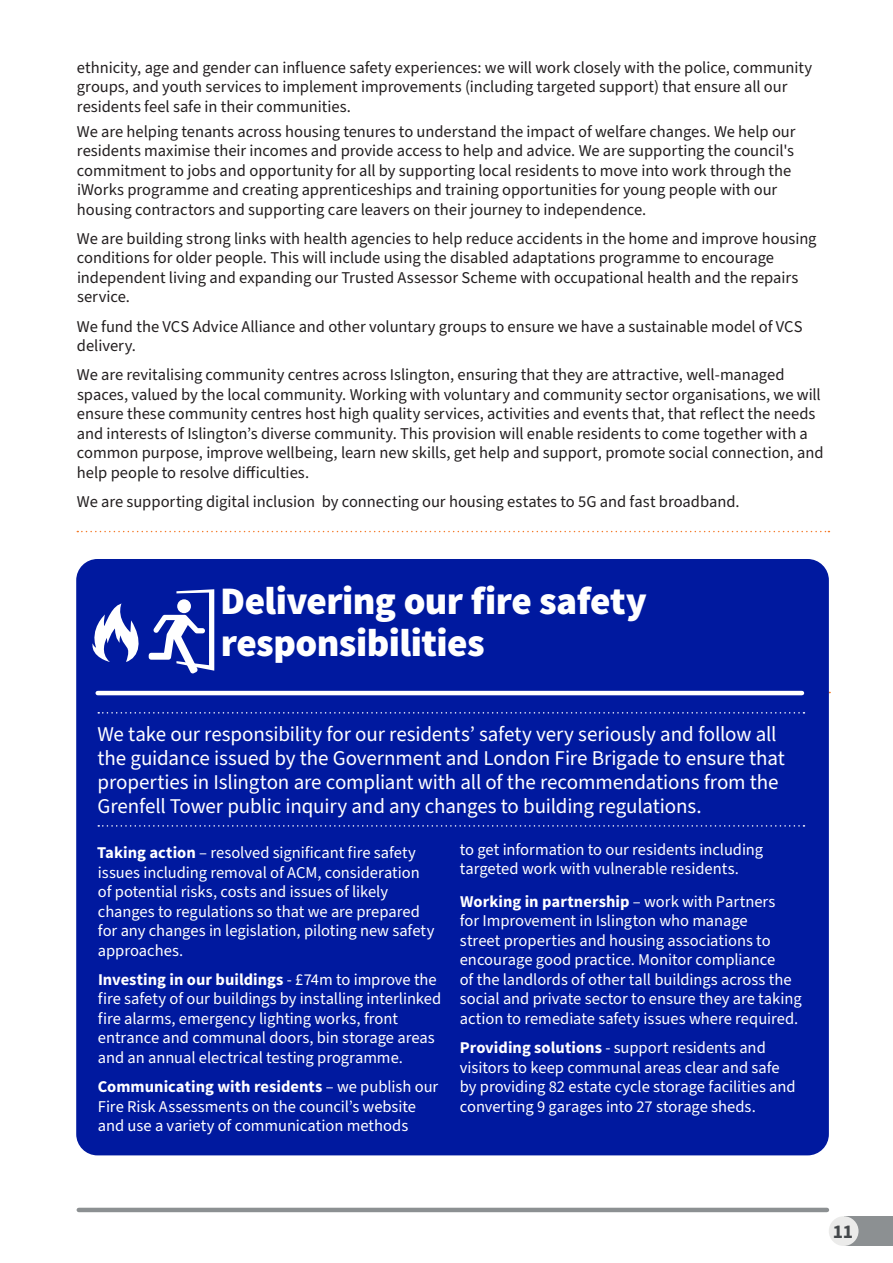
<style>
.page{position:relative;width:893px;height:1263px;background:#fff}
.page>*{position:absolute;margin:0;border:0;box-sizing:border-box;transform-origin:0 0}
.t1{font:900 39px/42px "Source Sans Pro";letter-spacing:-.015em;color:#fff}
.t2{font:21px/24px "Source Sans Pro";letter-spacing:-.01em;color:#fff}
.t3{font:700 19.5px "Source Sans Pro";color:#44484b}
.t4{font:16.5px/19.5px "Source Sans Pro";letter-spacing:-.005em;color:#231f20}
.t5{font:16.5px/19.5px "Source Sans Pro";letter-spacing:-.005em;color:#fff}
.s1{font-weight:700}
</style>
<div class="page">
<div style="left:844px;top:1216px;width:49px;height:30px;background:#8c9092"></div>
<div style="left:829px;top:1216px;width:29px;height:30px;background:#ebebea;border-radius:50%"></div>
<hr style="left:79px;top:1208px;width:748px;height:4px;background:#8c9092">
<div style="left:76px;top:559px;width:753px;height:596px;background:#00199f;border-radius:21px"></div>
<hr style="left:98px;top:691px;width:704px;height:4px;background:#fff">
<svg style="left:98px;top:825px;width:706px;height:2px"></svg>
<svg style="left:98px;top:712px;width:706px;height:1px"></svg>
<svg style="left:92px;top:603px;width:47px;height:59px"></svg>
<svg style="left:149px;top:589px;width:65px;height:85px"></svg>
<div style="left:177px;top:599px;width:14px;height:14px;background:#fff;border-radius:50%"></div>
<svg style="left:77px;top:531px;width:752px;height:1px"></svg>
<p class="t4" style="left:77px;top:58px;width:737px">ethnicity, age and gender can influence safety experiences: we will work closely with the police, community groups, and youth services to implement improvements (including targeted support) that ensure all our residents feel safe in their communities.</p>
<p class="t4" style="left:77px;top:122px;width:720px">We are helping tenants across housing tenures to understand the impact of welfare changes. We help our residents maximise their incomes and provide access to help and advice. We are supporting the council's commitment to jobs and opportunity for all by supporting local residents to move into work through the iWorks programme and creating apprenticeships and training opportunities for young people with our housing contractors and supporting care leavers on their journey to independence.</p>
<p class="t4" style="left:77px;top:229px;width:741px">We are building strong links with health agencies to help reduce accidents in the home and improve housing conditions for older people. This will include using the disabled adaptations programme to encourage independent living and expanding our Trusted Assessor Scheme with occupational health and the repairs service.</p>
<p class="t4" style="left:77px;top:317px;width:727px">We fund the VCS Advice Alliance and other voluntary groups to ensure we have a sustainable model of VCS delivery.</p>
<p class="t4" style="left:77px;top:366px;width:748px">We are revitalising community centres across Islington, ensuring that they are attractive, well-managed spaces, valued by the local community. Working with voluntary and community sector organisations, we will ensure these community centres host high quality services, activities and events that, that reflect the needs and interests of Islington’s diverse community. This provision will enable residents to come together with a common purpose, improve wellbeing, learn new skills, get help and support, promote social connection, and help people to resolve difficulties.</p>
<p class="t4" style="left:77px;top:492px;width:664px">We are supporting digital inclusion by connecting our housing estates to 5G and fast broadband.</p>
<h2 class="t1" style="left:220px;top:582px;width:428px">Delivering our fire safety responsibilities</h2>
<p class="t2" style="left:97px;top:723px;width:689px">We take our responsibility for our residents’ safety very seriously and follow all the guidance issued by the Government and London Fire Brigade to ensure that properties in Islington are compliant with all of the recommendations from the Grenfell Tower public inquiry and any changes to building regulations.</p>
<p class="t5" style="left:97px;top:843px;width:339px"><span class="s1">Taking action</span> – resolved significant fire safety issues including removal of ACM, consideration of potential risks, costs and issues of likely changes to regulations so that we are prepared for any changes in legislation, piloting new safety approaches.</p>
<p class="t5" style="left:98px;top:970px;width:345px"><span class="s1">Investing in our buildings</span> - £74m to improve the fire safety of our buildings by installing interlinked fire alarms, emergency lighting works, front entrance and communal doors, bin storage areas and an annual electrical testing programme.</p>
<p class="t5" style="left:98px;top:1077px;width:342px"><span class="s1">Communicating with residents</span> – we publish our<br>Fire Risk Assessments on the council’s website and use a variety of communication methods</p>
<p class="t5" style="left:460px;top:840px;width:305px">to get information to our residents including targeted work with vulnerable residents.</p>
<p class="t5" style="left:460px;top:892px;width:343px"><span class="s1">Working in partnership</span> – work with Partners<br>for Improvement in Islington who manage<br>street properties and housing associations to encourage good practice. Monitor compliance<br>of the landlords of other tall buildings across the social and private sector to ensure they are taking action to remediate safety issues where required.</p>
<p class="t5" style="left:460px;top:1038px;width:338px"><span class="s1">Providing solutions</span> - support residents and visitors to keep communal areas clear and safe by providing 82 estate cycle storage facilities and converting 9 garages into 27 storage sheds.</p>
<p class="t3" style="left:833px;top:1219px;width:22px">11</p>
</div>
